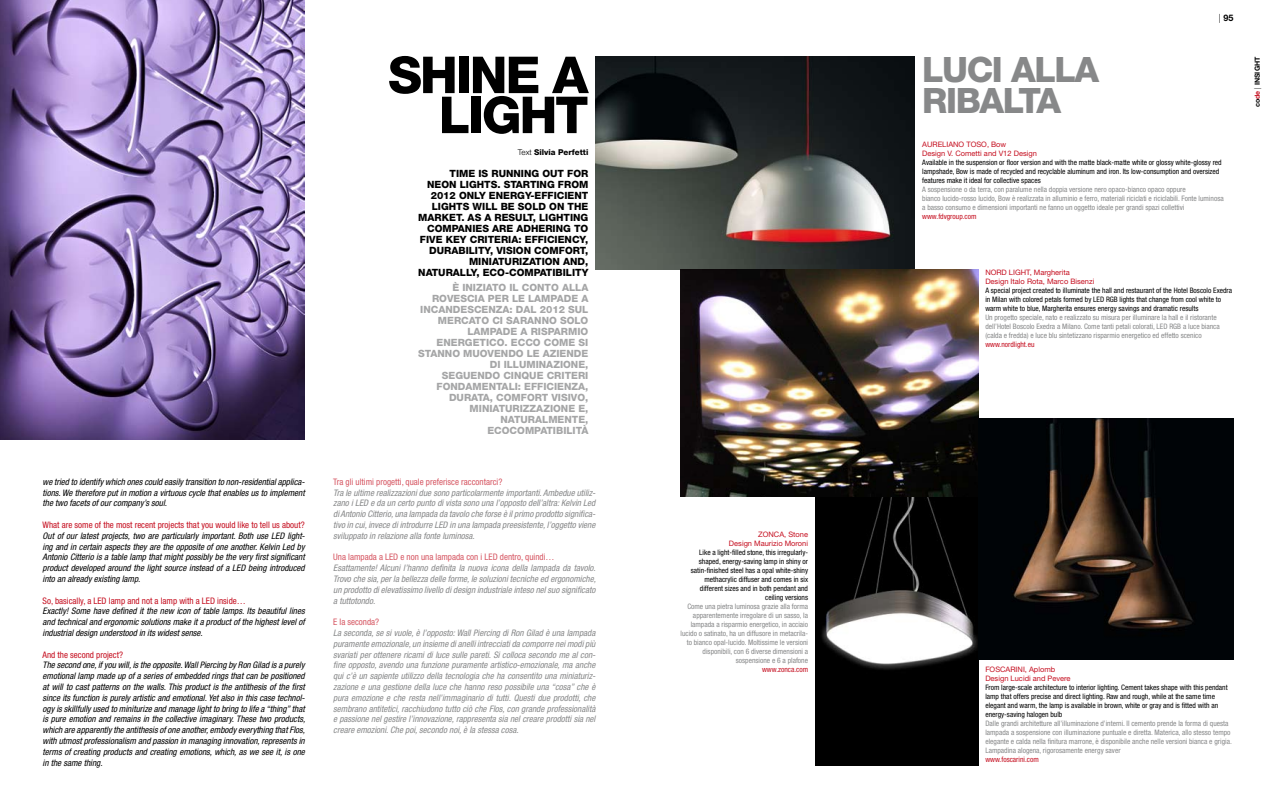
<style>
.page{position:relative;width:1276px;height:808px;background:#fff}
.page>*{position:absolute;margin:0;border:0;box-sizing:border-box;transform-origin:0 0}
.t1{font:800 51px/40px "Helvetica Neue LT Std";letter-spacing:-.04em;color:#000;text-align:right}
.t2{font:800 35px "Helvetica Neue LT Std";color:#878889}
.t3{font:800 10px/11px "Helvetica Neue LT Std";color:#878889;text-align:right}
.t4{font:800 10px/11px "Helvetica Neue LT Std";color:#000;text-align:right}
.t5{font:italic condensed 9px/10.8px "Helvetica Neue LT Std";color:#000;text-align:justify}
.t6{font:italic condensed 9px/10.8px "Helvetica Neue LT Std";color:#878889}
.t7{font:700 9px "Helvetica Neue LT Std";color:#000}
.t8{font:800 8px "Helvetica Neue LT Std";color:#000}
.t9{font:condensed 7.5px/9px "Helvetica Neue LT Std";color:#878889}
.t10{font:700 7px "Helvetica Neue LT Std";color:#000}
.s1{font-style:normal;color:#c50e1f}
.s2{font-weight:300}
.s3{font-style:normal;color:#d65662}
.s4{font-stretch:normal;color:#c50e1f}
.s5{color:#000}
.s6{color:#c50e1f}
</style>
<div class="page">
<img style="left:595px;top:57px;width:319px;height:212px">
<img style="left:815px;top:496px;width:163px;height:269px">
<img style="left:0;top:0;width:304px;height:439px">
<img style="left:680px;top:269px;width:298px;height:227px">
<img style="left:978px;top:418px;width:255px;height:241px">
<p class="t5" style="left:43px;top:476px;width:264px">we tried to identify which ones could easily transition to non-residential applica&shy;tions. We therefore put in motion a virtuous cycle that enables us to implement the two facets of our company’s soul.</p>
<p class="t5" style="left:43px;top:520px;width:264px"><span class="s1">What are some of the most recent projects that you would like to tell us about?<br></span>Out of our latest projects, two are particularly important. Both use LED light&shy;ing and in certain aspects they are the opposite of one another. Kelvin Led by Antonio Citterio is a table lamp that might possibly be the very first significant product developed around the light source instead of a LED being introduced into an already existing lamp.</p>
<p class="t5" style="left:43px;top:595px;width:264px;text-align:left"><span class="s1">So, basically, a LED lamp and not a lamp with a LED inside…<br></span>Exactly! Some have defined it the new icon of table lamps. Its beautiful lines and technical and ergonomic solutions make it a product of the highest level of industrial design understood in its widest sense.</p>
<p class="t5" style="left:43px;top:649px;width:264px;text-align:left"><span class="s1">And the second project?<br></span>The second one, if you will, is the opposite. Wall Piercing by Ron Gilad is a purely emotional lamp made up of a series of embedded rings that can be positioned at will to cast patterns on the walls. This product is the antithesis of the first since its function is purely artistic and emotional. Yet also in this case technol&shy;ogy is skillfully used to miniturize and manage light to bring to life a “thing” that is pure emotion and remains in the collective imaginary. These two products, which are apparently the antithesis of one another, embody everything that Flos, with utmost professionalism and passion in managing innovation, represents in terms of creating products and creating emotions, which, as we see it, is one in the same thing.</p>
<p class="t1" style="left:388px;top:55px;width:202px">SHINE A<br>LIGHT</p>
<p class="t8" style="left:518px;top:147px;width:72px"><span class="s2">Text</span> SILVIA PERFETTI</p>
<p class="t4" style="left:418px;top:168px;width:172px">TIME IS RUNNING OUT FOR<br>NEON LIGHTS. STARTING FROM<br>2012 ONLY ENERGY-EFFICIENT<br>LIGHTS WILL BE SOLD ON THE<br>MARKET. AS A RESULT, LIGHTING<br>COMPANIES ARE ADHERING TO<br>FIVE KEY CRITERIA: EFFICIENCY,<br>DURABILITY, VISION COMFORT,<br>MINIATURIZATION AND,<br>NATURALLY, ECO-COMPATIBILITY</p>
<p class="t3" style="left:418px;top:282px;width:172px">È INIZIATO IL CONTO ALLA<br>ROVESCIA PER LE LAMPADE A<br>INCANDESCENZA: DAL 2012 SUL<br>MERCATO CI SARANNO SOLO<br>LAMPADE A RISPARMIO<br>ENERGETICO. ECCO COME SI<br>STANNO MUOVENDO LE AZIENDE<br>DI ILLUMINAZIONE,<br>SEGUENDO CINQUE CRITERI<br>FONDAMENTALI: EFFICIENZA,<br>DURATA, COMFORT VISIVO,<br>MINIATURIZZAZIONE E,<br>NATURALMENTE,<br>ECOCOMPATIBILITÀ</p>
<p class="t6" style="left:333px;top:476px;width:264px"><span class="s3">Tra gli ultimi progetti, quale preferisce raccontarci?<br></span>Tra le ultime realizzazioni due sono particolarmente importanti. Ambedue utiliz&shy;zano i LED e da un certo punto di vista sono una l’opposto dell’altra: Kelvin Led di Antonio Citterio, una lampada da tavolo che forse è il primo prodotto significa&shy;tivo in cui, invece di introdurre LED in una lampada preesistente, l’oggetto viene sviluppato in relazione alla fonte luminosa.</p>
<p class="t6" style="left:333px;top:552px;width:264px"><span class="s3">Una lampada a LED e non una lampada con i LED dentro, quindi… </span>Esattamente! Alcuni l’hanno definita la nuova icona della lampada da tavolo.<br>Trovo che sia, per la bellezza delle forme, le soluzioni tecniche ed ergonomiche, un prodotto di elevatissimo livello di design industriale inteso nel suo significato a tuttotondo.</p>
<p class="t6" style="left:333px;top:617px;width:264px"><span class="s3">E la seconda?<br></span>La seconda, se si vuole, è l’opposto: Wall Piercing di Ron Gilad è una lampada puramente emozionale, un insieme di anelli intrecciati da comporre nei modi più svariati per ottenere ricami di luce sulle pareti. Si colloca secondo me al con&shy;fine opposto, avendo una funzione puramente artistico-emozionale, ma anche qui c’è un sapiente utilizzo della tecnologia che ha consentito una miniaturiz&shy;zazione e una gestione della luce che hanno reso possibile una “cosa” che è pura emozione e che resta nell’immaginario di tutti. Questi due prodotti, che sembrano antitetici, racchiudono tutto ciò che Flos, con grande professionalità e passione nel gestire l’innovazione, rappresenta sia nel creare prodotti sia nel creare emozioni. Che poi, secondo noi, è la stessa cosa.</p>
<p class="t9" style="left:680px;top:530px;width:129px;text-align:right"><span class="s4">ZONCA, Stone<br>Design Maurizio Moroni<br></span><span class="s5">Like a light-filled stone, this irregularly&shy;shaped, energy-saving lamp in shiny or satin-finished steel has a opal white-shiny methacrylic diffuser and comes in six different sizes and in both pendant and ceiling versions<br></span>Come una pietra luminosa grazie alla forma apparentemente irregolare di un sasso, la lampada a risparmio energetico, in acciaio lucido o satinato, ha un diffusore in metacrila&shy;to bianco opal-lucido. Moltissime le versioni disponibili, con 6 diverse dimensioni a sospensione e 6 a plafone<br><span class="s6">www.zonca.com</span></p>
<p class="t2" style="left:922px;top:48px;width:21px">LUCI</p>
<p class="t2" style="left:1011px;top:48px;width:24px">ALLA</p>
<p class="t2" style="left:922px;top:79px;width:21px">RIBALTA</p>
<p class="t7" style="left:1219px;top:12px;width:16px"><span class="s2">|</span> 95</p>
<p class="t9" style="left:922px;top:140px;width:303px"><span class="s4">AURELIANO TOSO, Bow<br>Design V. Cometti and V12 Design<br></span><span class="s5">Available in the suspension or floor version and with the matte black-matte white or glossy white-glossy red lampshade, Bow is made of recycled and recyclable aluminum and iron. Its low-consumption and oversized features make it ideal for collective spaces<br></span>A sospensione o da terra, con paralume nella doppia versione nero opaco-bianco opaco oppure<br>bianco lucido-rosso lucido, Bow è realizzata in alluminio e ferro, materiali riciclati e riciclabili. Fonte luminosa a basso consumo e dimensioni importanti ne fanno un oggetto ideale per grandi spazi collettivi <span class="s6">www.fdvgroup.com</span></p>
<p class="t9" style="left:985px;top:267px;width:248px"><span class="s4">NORD LIGHT, Margherita<br>Design Italo Rota, Marco Bisenzi<br></span><span class="s5">A special project created to illuminate the hall and restaurant of the Hotel Boscolo Exedra in Milan with colored petals formed by LED RGB lights that change from cool white to warm white to blue, Margherita ensures energy savings and dramatic results<br></span>Un progetto speciale, nato e realizzato su misura per illuminare la hall e il ristorante dell’Hotel Boscolo Exedra a Milano. Come tanti petali colorati, LED RGB a luce bianca (calda e fredda) e luce blu sintetizzano risparmio energetico ed effetto scenico <span class="s6">www.nordlight.eu</span></p>
<p class="t10" style="left:1253px;top:107px;width:52px;rotate:-90deg">co<span class="s6">de</span> <span class="s2">|</span> INSIGHT</p>
<p class="t9" style="left:985px;top:664px;width:248px"><span class="s4">FOSCARINI, Aplomb<br>Design Lucidi and Pevere<br></span><span class="s5">From large-scale architecture to interior lighting. Cement takes shape with this pendant lamp that offers precise and direct lighting. Raw and rough, while at the same time elegant and warm, the lamp is available in brown, white or gray and is fitted with an energy-saving halogen bulb<br></span>Dalle grandi architetture all’illuminazione d’interni. Il cemento prende la forma di questa lampada a sospensione con illuminazione puntuale e diretta. Materica, allo stesso tempo elegante e calda nella finitura marrone, è disponibile anche nelle versioni bianca e grigia.<br>Lampadina alogena, rigorosamente energy saver<br><span class="s6">www.foscarini.com</span></p>
</div>
